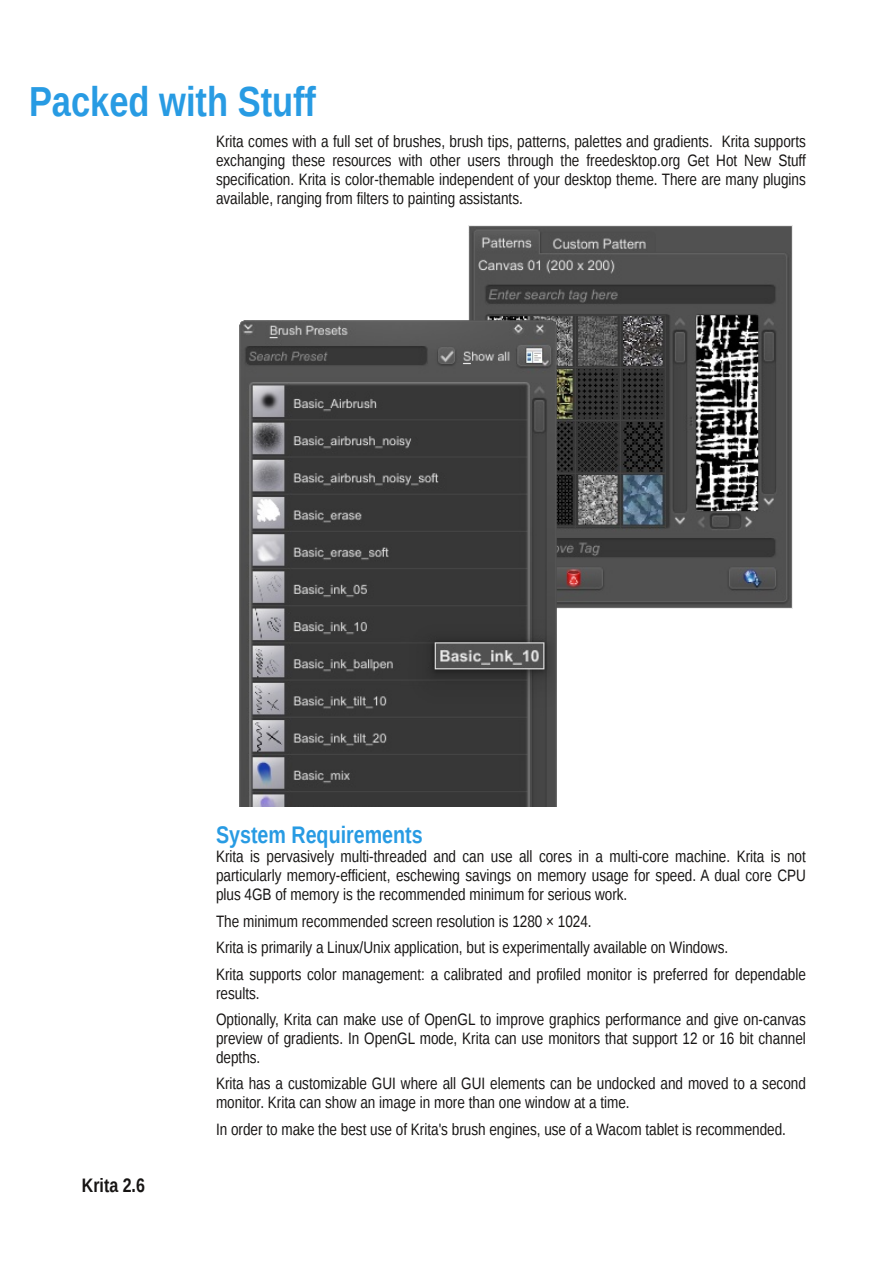
<style>
.page{position:relative;width:893px;height:1263px;background:#fff}
.page>*{position:absolute;margin:0;border:0;box-sizing:border-box;transform-origin:0 0}
.t1{font:700 42px "Liberation Sans Narrow";color:#289be3}
.t2{font:700 24px "Liberation Sans Narrow";color:#289be3}
.t3{font:700 19.5px "Liberation Sans Narrow";color:#161413}
.t4{font:16.5px/18.9px "Liberation Sans Narrow";color:#161413}
</style>
<div class="page">
<img style="left:468px;top:226px;width:324px;height:382px">
<img style="left:239px;top:319px;width:318px;height:488px">
<h1 class="t1" style="left:29px;top:77px;width:289px">Packed with Stuff</h1>
<p class="t4" style="left:216px;top:132px;width:591px;text-align:justify">Krita comes with a full set of brushes, brush tips, patterns, palettes and gradients. Krita supports exchanging these resources with other users through the freedesktop.org Get Hot New Stuff specification. Krita is color-themable independent of your desktop theme. There are many plugins available, ranging from filters to painting assistants.</p>
<p class="t3" style="left:82px;top:1173px;width:65px">Krita 2.6</p>
<h2 class="t2" style="left:216px;top:821px;width:208px">System Requirements</h2>
<p class="t4" style="left:216px;top:847px;width:591px;text-align:justify">Krita is pervasively multi-threaded and can use all cores in a multi-core machine. Krita is not particularly memory-efficient, eschewing savings on memory usage for speed. A dual core CPU plus 4GB of memory is the recommended minimum for serious work.</p>
<p class="t4" style="left:216px;top:907px;width:591px;line-height:26.4px">The minimum recommended screen resolution is 1280 × 1024.<br>Krita is primarily a Linux/Unix application, but is experimentally available on Windows.<br>Krita supports color management: a calibrated and profiled monitor is preferred for dependable</p>
<p class="t4" style="left:216px;top:979px;width:591px;line-height:26.4px">results.<br>Optionally, Krita can make use of OpenGL to improve graphics performance and give on-canvas</p>
<p class="t4" style="left:216px;top:1028px;width:591px">preview of gradients. In OpenGL mode, Krita can use monitors that support 12 or 16 bit channel depths.</p>
<p class="t4" style="left:216px;top:1074px;width:591px">Krita has a customizable GUI where all GUI elements can be undocked and moved to a second monitor. Krita can show an image in more than one window at a time.</p>
<p class="t4" style="left:216px;top:1119px;width:572px">In order to make the best use of Krita's brush engines, use of a Wacom tablet is recommended.</p>
</div>
